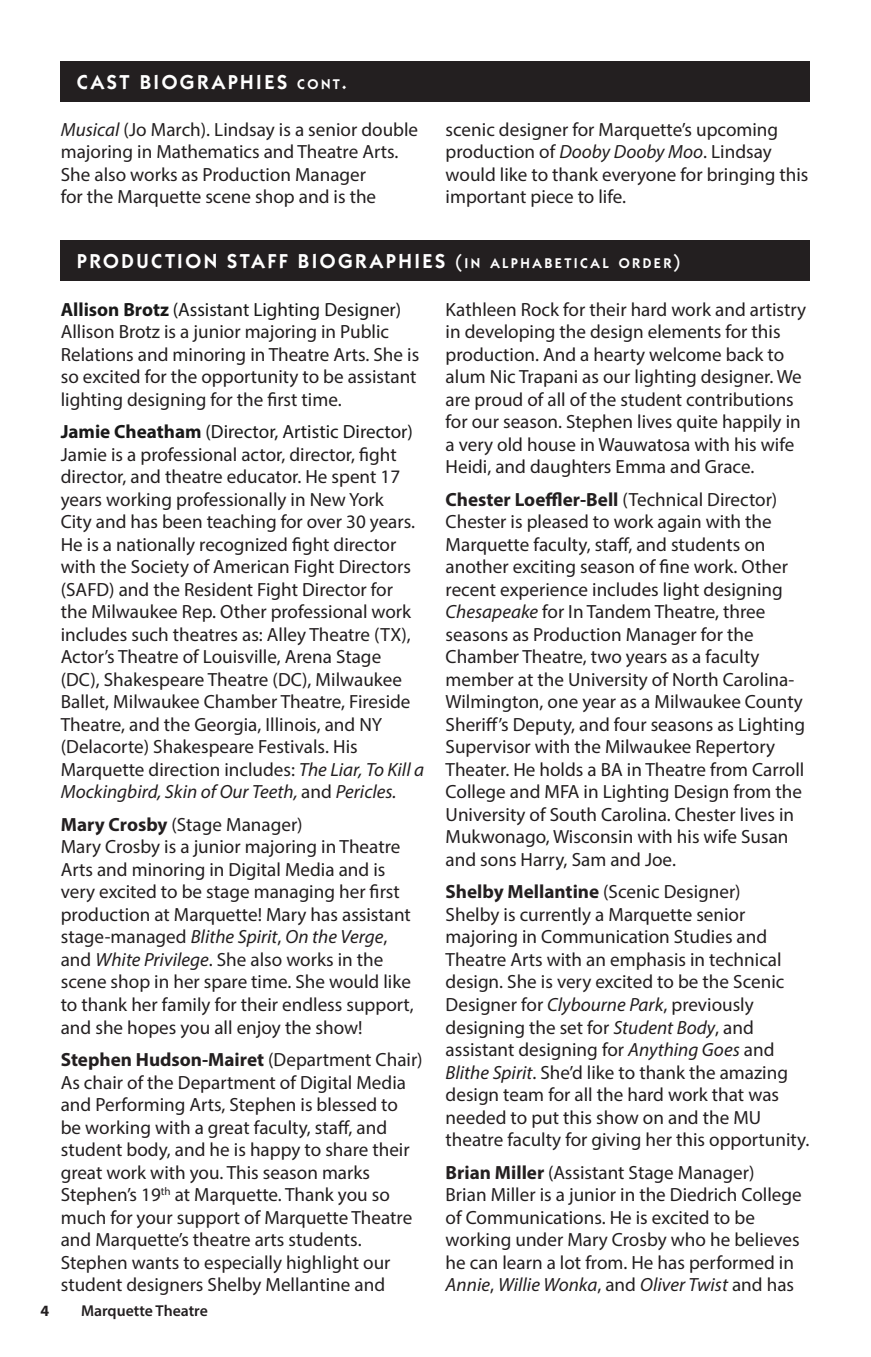
<style>
.page{position:relative;width:871px;height:1357px;background:#fff}
.page>*{position:absolute;margin:0;border:0;box-sizing:border-box;transform-origin:0 0}
.t1{font:600 20.25px "Itc Kabel";letter-spacing:.125em;color:#fff}
.t2{font:19.12px/22.5px "Myriad Pro";color:#231f20}
.t3{font:600 15.75px "Myriad Pro";color:#231f20}
.t4{font:700 15.75px "Myriad Pro";color:#231f20}
.s1{font-size:14.17px}
.s2{font-style:inherit}
.s3{font-style:italic}
.s4{font-weight:700;color:#191919}
.s5{color:#191919}
.s6{font-weight:700}
</style>
<div class="page">
<div style="left:61px;top:61px;width:749px;height:40px;background:#231f20"></div>
<div style="left:61px;top:240px;width:749px;height:41px;background:#231f20"></div>
<p class="t1" style="left:77px;top:70px;width:271px">CAST BIOGRAPHIES <span class="s1">CONT</span><span class="s2">.</span></p>
<p class="t2" style="left:61px;top:118px;width:359px"><span class="s3">Musical</span> (Jo March). Lindsay is a senior double majoring in Mathematics and Theatre Arts.<br>She also works as Production Manager<br>for the Marquette scene shop and is the</p>
<p class="t2" style="left:446px;top:118px;width:364px">scenic designer for Marquette’s upcoming production of <span class="s3">Dooby Dooby Moo</span>. Lindsay would like to thank everyone for bringing this important piece to life.</p>
<p class="t1" style="left:77px;top:249px;width:605px">PRODUCTION STAFF BIOGRAPHIES <span class="s2">(</span><span class="s1">IN ALPHABETICAL ORDER</span><span class="s2">)</span></p>
<p class="t2" style="left:61px;top:298px;width:360px"><span class="s4">Allison Brotz</span> <span class="s5">(Assistant Lighting Designer)<br></span>Allison Brotz is a junior majoring in Public Relations and minoring in Theatre Arts. She is so excited for the opportunity to be assistant lighting designing for the first time.</p>
<p class="t2" style="left:61px;top:420px;width:365px"><span class="s4">Jamie Cheatham</span> <span class="s5">(Director, Artistic Director)<br></span>Jamie is a professional actor, director, fight director, and theatre educator. He spent 17 years working professionally in New York<br>City and has been teaching for over 30 years.<br>He is a nationally recognized fight director with the Society of American Fight Directors (SAFD) and the Resident Fight Director for the Milwaukee Rep. Other professional work includes such theatres as: Alley Theatre (TX), Actor’s Theatre of Louisville, Arena Stage (DC), Shakespeare Theatre (DC), Milwaukee Ballet, Milwaukee Chamber Theatre, Fireside Theatre, and the Georgia, Illinois, and NY (Delacorte) Shakespeare Festivals. His Marquette direction includes: <span class="s3">The Liar, To Kill a Mockingbird, Skin of Our Teeth,</span> and <span class="s3">Pericles.</span></p>
<p class="t2" style="left:61px;top:813px;width:354px"><span class="s6">Mary Crosby</span> (Stage Manager)<br>Mary Crosby is a junior majoring in Theatre Arts and minoring in Digital Media and is very excited to be stage managing her first production at Marquette! Mary has assistant stage-managed <span class="s3">Blithe Spirit</span>, <span class="s3">On the Verge</span>, and <span class="s3">White Privilege</span>. She also works in the scene shop in her spare time. She would like to thank her family for their endless support, and she hopes you all enjoy the show!</p>
<p class="t2" style="left:61px;top:1048px;width:363px"><span class="s6">Stephen Hudson-Mairet</span> (Department Chair)<br>As chair of the Department of Digital Media and Performing Arts, Stephen is blessed to be working with a great faculty, staff, and student body, and he is happy to share their great work with you. This season marks Stephen’s 19<sup>th</sup> at Marquette. Thank you so much for your support of Marquette Theatre and Marquette’s theatre arts students.<br>Stephen wants to especially highlight our student designers Shelby Mellantine and</p>
<p class="t2" style="left:446px;top:298px;width:362px">Kathleen Rock for their hard work and artistry in developing the design elements for this production. And a hearty welcome back to alum Nic Trapani as our lighting designer. We are proud of all of the student contributions for our season. Stephen lives quite happily in a very old house in Wauwatosa with his wife Heidi, and daughters Emma and Grace.</p>
<p class="t2" style="left:446px;top:488px;width:361px"><span class="s6">Chester Loeffler-Bell</span> (Technical Director)<br>Chester is pleased to work again with the Marquette faculty, staff, and students on another exciting season of fine work. Other recent experience includes light designing <span class="s3">Chesapeake</span> for In Tandem Theatre, three seasons as Production Manager for the Chamber Theatre, two years as a faculty member at the University of North Carolina-Wilmington, one year as a Milwaukee County Sheriff’s Deputy, and four seasons as Lighting Supervisor with the Milwaukee Repertory Theater. He holds a BA in Theatre from Carroll College and MFA in Lighting Design from the University of South Carolina. Chester lives in Mukwonago, Wisconsin with his wife Susan and sons Harry, Sam and Joe.</p>
<p class="t2" style="left:446px;top:880px;width:365px"><span class="s6">Shelby Mellantine</span> (Scenic Designer)<br>Shelby is currently a Marquette senior majoring in Communication Studies and Theatre Arts with an emphasis in technical design. She is very excited to be the Scenic Designer for <span class="s3">Clybourne Park</span>, previously designing the set for <span class="s3">Student Body</span>, and assistant designing for <span class="s3">Anything Goes</span> and <span class="s3">Blithe Spirit</span>. She’d like to thank the amazing design team for all the hard work that was needed to put this show on and the MU theatre faculty for giving her this opportunity.</p>
<p class="t2" style="left:446px;top:1160px;width:358px"><span class="s6">Brian Miller</span> (Assistant Stage Manager)<br>Brian Miller is a junior in the Diedrich College of Communications. He is excited to be working under Mary Crosby who he believes he can learn a lot from. He has performed in <span class="s3">Annie</span>, <span class="s3">Willie Wonka</span>, and <span class="s3">Oliver Twist</span> and has</p>
<p class="t4" style="left:40px;top:1301px;width:10px">4</p>
<p class="t3" style="left:81px;top:1301px;width:128px">Marquette Theatre</p>
</div>
